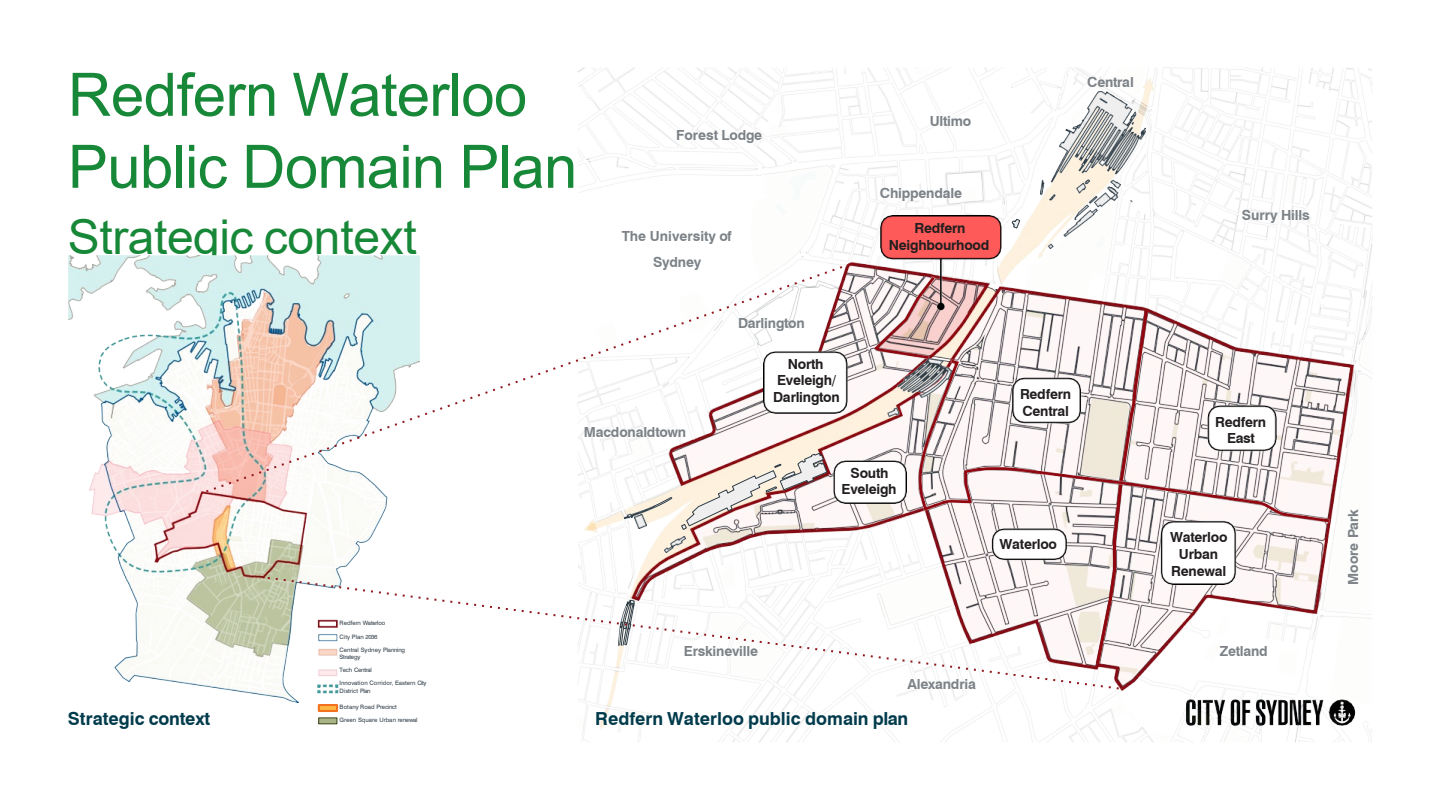
<style>
.page{position:relative;width:1440px;height:811px;background:#fff}
.page>*{position:absolute;margin:0;border:0;box-sizing:border-box;transform-origin:0 0}
.t1{font:60px/72px "Arial";letter-spacing:-.01em;color:#178738}
.t2{font:48px "Arial";letter-spacing:-.01em;color:#178738}
.t3{font:700 18px "Swiss 721 BT";color:#003b4c}
.t4{font:700 14px/26.2px "Swiss 721 BT";letter-spacing:-.015em;color:#7c8287;text-align:center}
.t5{font:700 14px/16.8px "Swiss 721 BT";letter-spacing:-.02em;color:#231f20;text-align:center}
.t6{font:6px/7.2px "Swiss 721 BT";letter-spacing:-.01em;color:#2f3d47}
.t7{font:6px "Swiss 721 BT";letter-spacing:-.04em;color:#2f3d47}
</style>
<div class="page">
<img style="left:578px;top:68px;width:795px;height:675px">
<svg style="left:1122px;top:585px;width:28px;height:83px"></svg>
<img style="left:764px;top:215px;width:567px;height:370px">
<svg style="left:1012px;top:219px;width:8px;height:10px"></svg>
<svg style="left:630px;top:497px;width:43px;height:31px"></svg>
<img style="left:664px;top:536px;width:21px;height:17px">
<svg style="left:681px;top:494px;width:146px;height:36px"></svg>
<img style="left:624px;top:506px;width:31px;height:13px">
<img style="left:1040px;top:92px;width:106px;height:157px">
<img style="left:68px;top:256px;width:352px;height:447px">
<div style="left:319px;top:705px;width:18px;height:6px;background:#fcb740"></div>
<div style="left:318px;top:704px;width:20px;height:8px;border:2px solid #f37120"></div>
<div style="left:319px;top:718px;width:18px;height:6px;background:#a9b487"></div>
<div style="left:318px;top:718px;width:19px;height:6px;border:1px solid #3f431d"></div>
<svg style="left:204px;top:263px;width:645px;height:231px"></svg>
<svg style="left:266px;top:576px;width:856px;height:115px"></svg>
<h2 class="t1" style="left:68px;top:58px;width:511px">Redfern Waterloo<br>Public Domain Plan</h2>
<h2 class="t2" style="left:68px;top:204px;width:350px">Strategic context</h2>
<p class="t4" style="left:676px;top:122px;width:88px">Forest Lodge</p>
<p class="t4" style="left:622px;top:223px;width:112px">The University of<br>Sydney</p>
<p class="t4" style="left:930px;top:108px;width:43px">Ultimo</p>
<p class="t4" style="left:880px;top:179px;width:84px">Chippendale</p>
<p class="t5" style="left:889px;top:220px;width:102px">Redfern<br>Neighbourhood</p>
<p class="t4" style="left:1087px;top:68px;width:48px">Central</p>
<p class="t4" style="left:584px;top:419px;width:104px">Macdonaldtown</p>
<p class="t4" style="left:738px;top:309px;width:68px">Darlington</p>
<p class="t5" style="left:773px;top:355px;width:68px">North<br>Eveleigh/<br>Darlington</p>
<p class="t5" style="left:841px;top:464px;width:57px">South<br>Eveleigh</p>
<p class="t5" style="left:1020px;top:385px;width:53px;text-align:left">Redfern<br>Central</p>
<p class="t5" style="left:1000px;top:536px;width:59px">Waterloo</p>
<p class="t6" style="left:340px;top:619px;width:47px">Redfern Waterloo</p>
<p class="t6" style="left:340px;top:633px;width:39px">City Plan 2036</p>
<p class="t6" style="left:340px;top:646px;width:67px">Central Sydney Planning<br>Strategy</p>
<p class="t7" style="left:340px;top:666px;width:34px">Tech Central</p>
<p class="t6" style="left:340px;top:679px;width:88px">Innovation Corridor, Eastern City<br>District Plan</p>
<p class="t6" style="left:340px;top:703px;width:59px">Botany Road Precinct</p>
<p class="t4" style="left:684px;top:638px;width:76px">Erskineville</p>
<p class="t4" style="left:908px;top:671px;width:70px">Alexandria</p>
<p class="t3" style="left:68px;top:708px;width:144px">Strategic context</p>
<p class="t6" style="left:340px;top:716px;width:79px">Green Square Urban renewal</p>
<p class="t3" style="left:595px;top:708px;width:315px">Redfern Waterloo public domain plan</p>
<p class="t4" style="left:1242px;top:202px;width:69px">Surry Hills</p>
<p class="t5" style="left:1215px;top:413px;width:53px">Redfern<br>East</p>
<p class="t5" style="left:1170px;top:529px;width:59px">Waterloo<br>Urban<br>Renewal</p>
<p class="t4" style="left:1220px;top:638px;width:49px">Zetland</p>
<p class="t4" style="left:1340px;top:585px;width:77px;rotate:-90deg">Moore Park</p>
</div>
